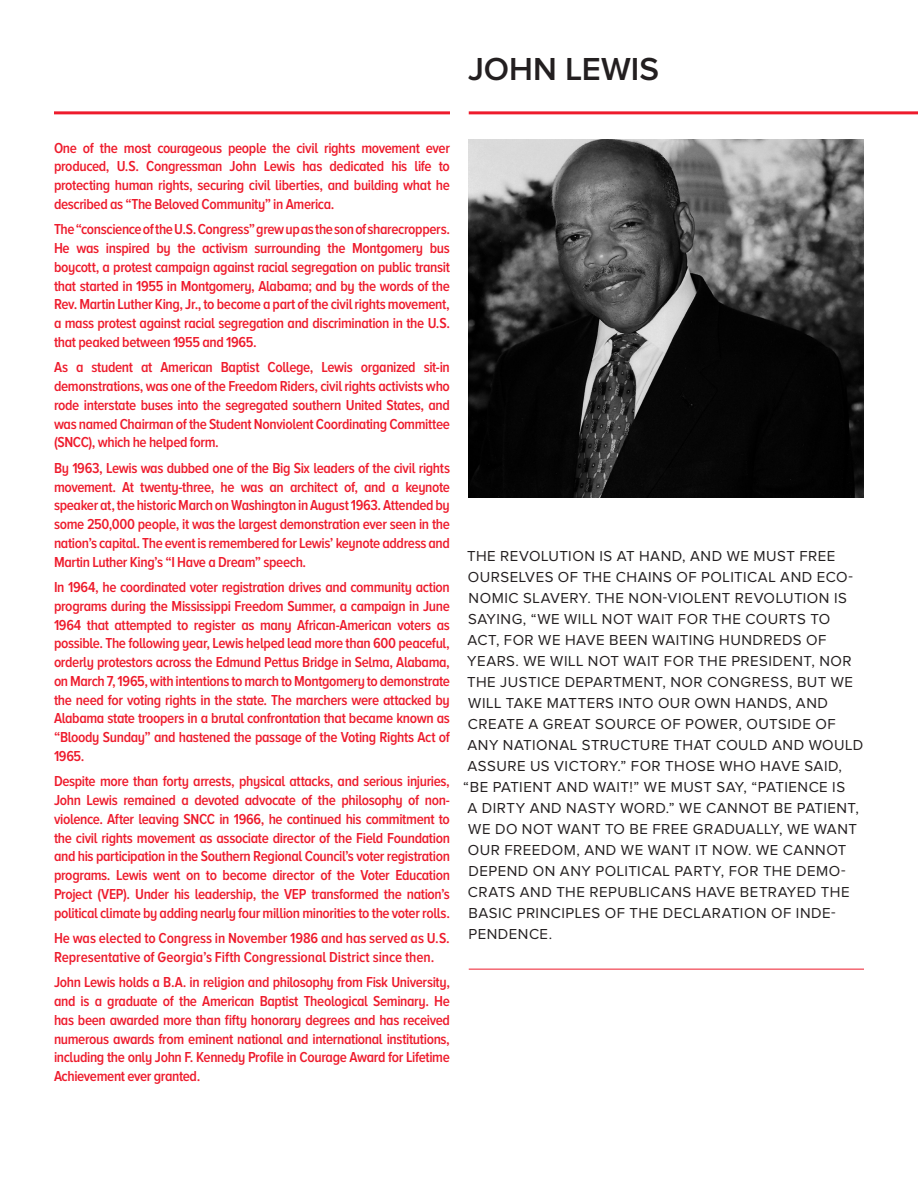
<style>
.page{position:relative;width:918px;height:1188px;background:#fff}
.page>*{position:absolute;margin:0;border:0;box-sizing:border-box;transform-origin:0 0}
.t1{font:600 33px "Proxima Nova";color:#231f20}
.t2{font:600 15px/18.8px "Proxima Nova A Cond";letter-spacing:-.025em;color:#ee1b2c;text-align:justify}
.t3{font:15px "Proxima Nova";letter-spacing:.03em;color:#231f20}
.t4{font:600 15px/18.8px "Proxima Nova A Cond";letter-spacing:-.005em;color:#ee1b2c}
</style>
<div class="page">
<img style="left:469px;top:139px;width:394px;height:359px">
<hr style="left:469px;top:111px;width:449px;height:3px;background:#ee1b2c">
<hr style="left:54px;top:111px;width:396px;height:3px;background:#ee1b2c">
<hr style="left:469px;top:969px;width:395px;height:1px;background:#ee1b2c">
<h1 class="t1" style="left:468px;top:54px;width:193px">JOHN LEWIS</h1>
<p class="t2" style="left:54px;top:138px;width:398px">One of the most courageous people the civil rights movement ever produced, U.S. Congressman John Lewis has dedicated his life to protecting human rights, securing civil liberties, and building what he described as “The Beloved Community” in America.</p>
<p class="t2" style="left:54px;top:220px;width:398px">The “conscience of the U.S. Congress” grew up as the son of sharecroppers.<br>He was inspired by the activism surrounding the Montgomery bus boycott, a protest campaign against racial segregation on public transit that started in 1955 in Montgomery, Alabama; and by the words of the Rev. Martin Luther King, Jr., to become a part of the civil rights movement, a mass protest against racial segregation and discrimination in the U.S. that peaked between 1955 and 1965.</p>
<p class="t2" style="left:54px;top:358px;width:398px">As a student at American Baptist College, Lewis organized sit-in demonstrations, was one of the Freedom Riders, civil rights activists who rode interstate buses into the segregated southern United States, and was named Chairman of the Student Nonviolent Coordinating Committee (SNCC), which he helped form.</p>
<p class="t2" style="left:54px;top:458px;width:398px">By 1963, Lewis was dubbed one of the Big Six leaders of the civil rights movement. At twenty-three, he was an architect of, and a keynote speaker at, the historic March on Washington in August 1963. Attended by some 250,000 people, it was the largest demonstration ever seen in the nation’s capital. The event is remembered for Lewis’ keynote address and Martin Luther King’s “I Have a Dream” speech.</p>
<p class="t2" style="left:54px;top:578px;width:398px">In 1964, he coordinated voter registration drives and community action programs during the Mississippi Freedom Summer, a campaign in June 1964 that attempted to register as many African-American voters as possible. The following year, Lewis helped lead more than 600 peaceful, orderly protestors across the Edmund Pettus Bridge in Selma, Alabama, on March 7, 1965, with intentions to march to Montgomery to demonstrate the need for voting rights in the state. The marchers were attacked by Alabama state troopers in a brutal confrontation that became known as “Bloody Sunday” and hastened the passage of the Voting Rights Act of 1965.</p>
<p class="t2" style="left:54px;top:772px;width:398px">Despite more than forty arrests, physical attacks, and serious injuries, John Lewis remained a devoted advocate of the philosophy of non&shy;violence. After leaving SNCC in 1966, he continued his commitment to the civil rights movement as associate director of the Field Foundation and his participation in the Southern Regional Council’s voter registration programs. Lewis went on to become director of the Voter Education Project (VEP). Under his leadership, the VEP transformed the nation’s political climate by adding nearly four million minorities to the voter rolls.</p>
<p class="t4" style="left:54px;top:929px;width:397px">He was elected to Congress in November 1986 and has served as U.S.<br>Representative of Georgia’s Fifth Congressional District since then.</p>
<p class="t2" style="left:54px;top:973px;width:398px">John Lewis holds a B.A. in religion and philosophy from Fisk University, and is a graduate of the American Baptist Theological Seminary. He has been awarded more than fifty honorary degrees and has received numerous awards from eminent national and international institutions, including the only John F. Kennedy Profile in Courage Award for Lifetime Achievement ever granted.</p>
<p class="t3" style="left:467px;top:549px;width:370px">THE REVOLUTION IS AT HAND, AND WE MUST FREE</p>
<p class="t3" style="left:468px;top:570px;width:387px">OURSELVES OF THE CHAINS OF POLITICAL AND ECO-</p>
<p class="t3" style="left:469px;top:591px;width:380px">NOMIC SLAVERY. THE NON-VIOLENT REVOLUTION IS</p>
<p class="t3" style="left:468px;top:612px;width:364px">SAYING, “WE WILL NOT WAIT FOR THE COURTS TO</p>
<p class="t3" style="left:468px;top:633px;width:360px">ACT, FOR WE HAVE BEEN WAITING HUNDREDS OF</p>
<p class="t3" style="left:467px;top:654px;width:386px">YEARS. WE WILL NOT WAIT FOR THE PRESIDENT, NOR</p>
<p class="t3" style="left:467px;top:675px;width:387px">THE JUSTICE DEPARTMENT, NOR CONGRESS, BUT WE</p>
<p class="t3" style="left:468px;top:696px;width:361px">WILL TAKE MATTERS INTO OUR OWN HANDS, AND</p>
<p class="t3" style="left:468px;top:717px;width:369px">CREATE A GREAT SOURCE OF POWER, OUTSIDE OF</p>
<p class="t3" style="left:468px;top:738px;width:397px">ANY NATIONAL STRUCTURE THAT COULD AND WOULD</p>
<p class="t3" style="left:468px;top:759px;width:376px">ASSURE US VICTORY.” FOR THOSE WHO HAVE SAID,</p>
<p class="t3" style="left:463px;top:780px;width:383px">“BE PATIENT AND WAIT!” WE MUST SAY, “PATIENCE IS</p>
<p class="t3" style="left:468px;top:801px;width:393px">A DIRTY AND NASTY WORD.” WE CANNOT BE PATIENT,</p>
<p class="t3" style="left:468px;top:822px;width:390px">WE DO NOT WANT TO BE FREE GRADUALLY, WE WANT</p>
<p class="t3" style="left:468px;top:843px;width:380px">OUR FREEDOM, AND WE WANT IT NOW. WE CANNOT</p>
<p class="t3" style="left:469px;top:864px;width:379px">DEPEND ON ANY POLITICAL PARTY, FOR THE DEMO-</p>
<p class="t3" style="left:468px;top:885px;width:383px">CRATS AND THE REPUBLICANS HAVE BETRAYED THE</p>
<p class="t3" style="left:469px;top:906px;width:369px">BASIC PRINCIPLES OF THE DECLARATION OF INDE-</p>
<p class="t3" style="left:469px;top:927px;width:85px">PENDENCE.</p>
</div>
